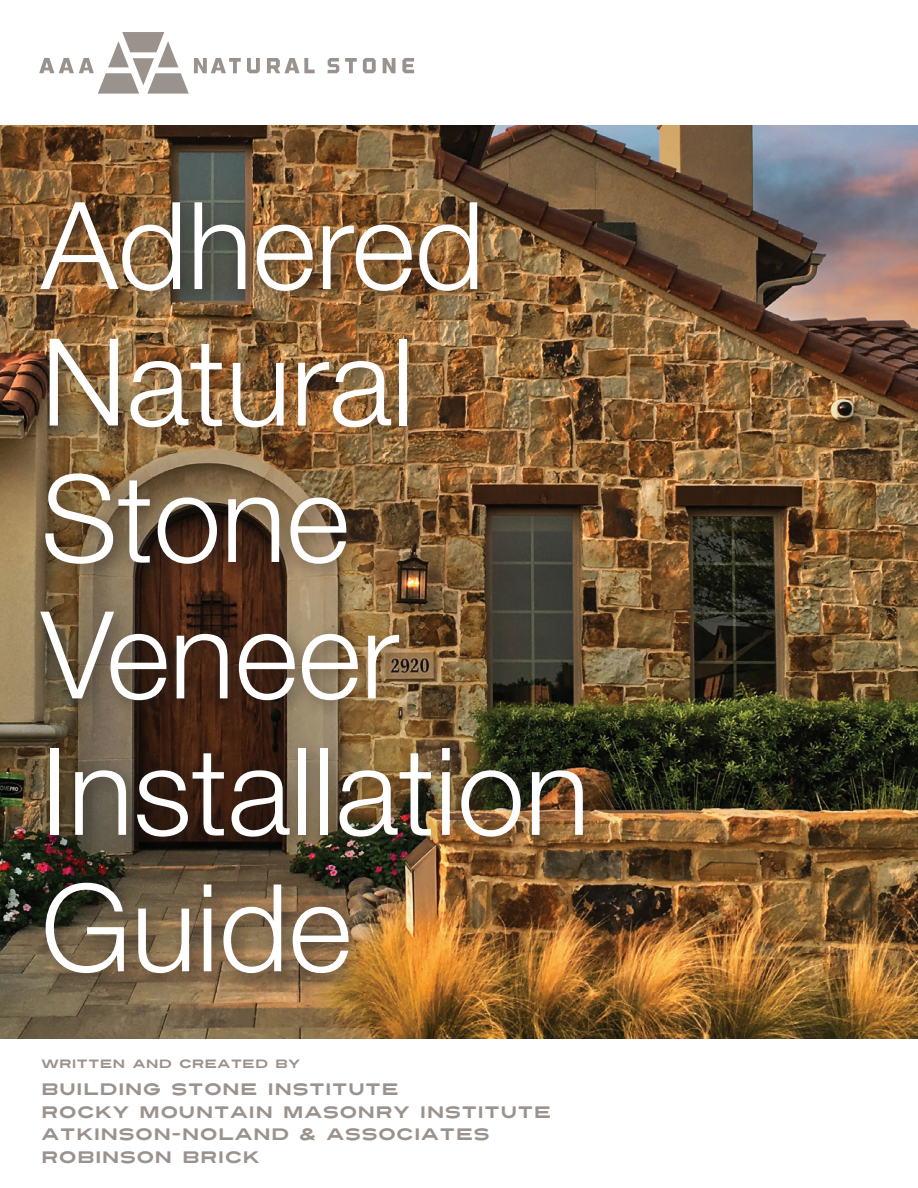
<style>
.page{position:relative;width:918px;height:1188px;background:#fff}
.page>*{position:absolute;margin:0;border:0;box-sizing:border-box;transform-origin:0 0}
.t1{font:300 121.5px/136.5px "Helvetica Neue LT Std";color:#fff}
.t2{font:16.5px/22.5px "Turnpike";letter-spacing:.015em;color:#9a928d}
.t3{font:12px "Turnpike";color:#9a928d}
</style>
<div class="page">
<img style="left:0;top:125px;width:918px;height:913px">
<div style="left:31px;top:192px;width:571px;height:801px;background:#231f20;opacity:.5"></div>
<svg style="left:247px;top:58px;width:13px;height:15px"></svg>
<svg style="left:328px;top:58px;width:11px;height:15px"></svg>
<svg style="left:345px;top:58px;width:12px;height:15px"></svg>
<svg style="left:363px;top:58px;width:13px;height:15px"></svg>
<svg style="left:383px;top:58px;width:13px;height:15px"></svg>
<svg style="left:402px;top:58px;width:12px;height:15px"></svg>
<svg style="left:267px;top:58px;width:48px;height:15px"></svg>
<svg style="left:39px;top:32px;width:202px;height:62px"></svg>
<h1 class="t1" style="left:41px;top:175px;width:550px">Adhered<br>Natural<br>Stone<br>Veneer<br>Installation<br>Guide</h1>
<p class="t3" style="left:41px;top:1055px;width:261px">WRITTEN AND CREATED BY</p>
<p class="t2" style="left:41px;top:1078px;width:512px">BUILDING STONE INSTITUTE<br>ROCKY MOUNTAIN MASONRY INSTITUTE<br>ATKINSON-NOLAND &amp; ASSOCIATES<br>ROBINSON BRICK</p>
</div>
